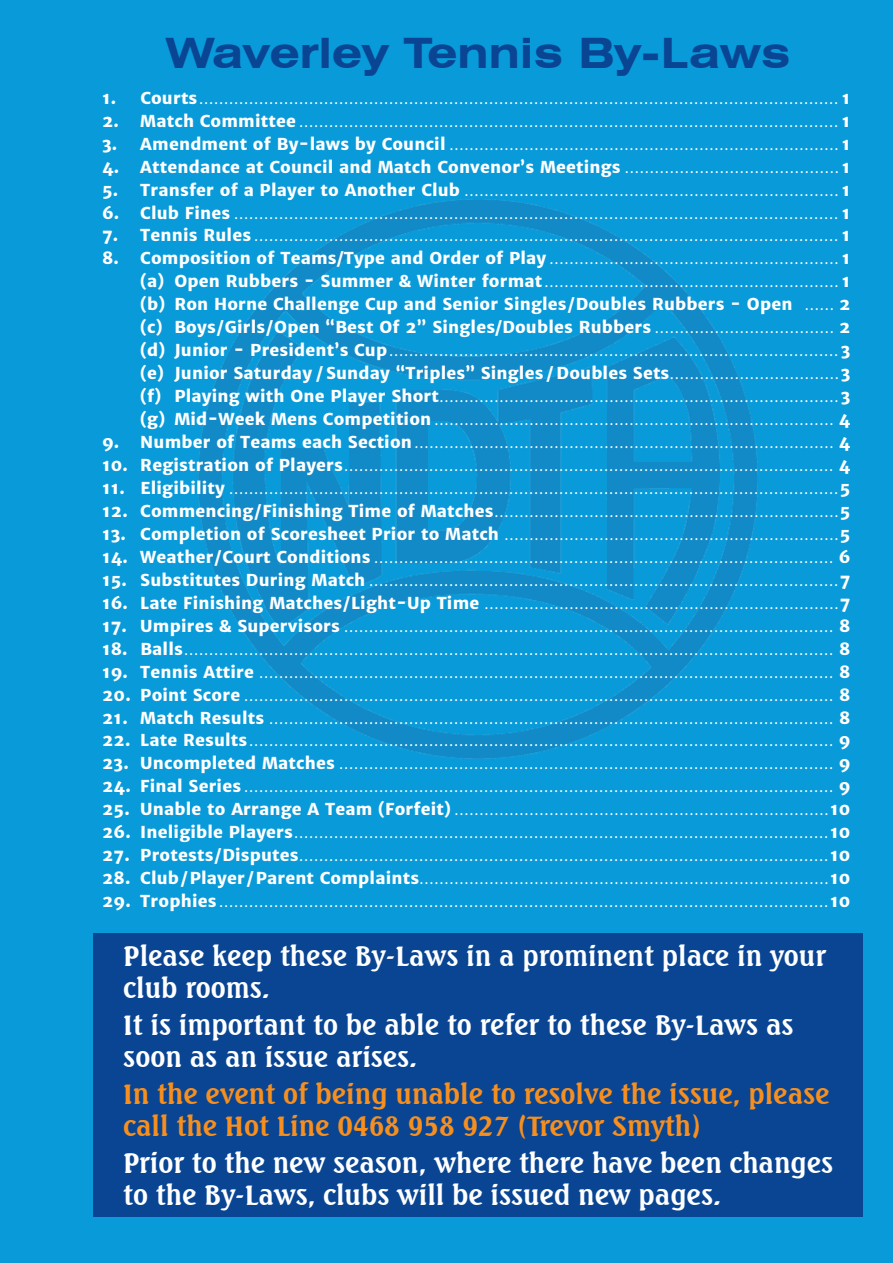
<style>
.page{position:relative;width:893px;height:1263px;background:#089ad9}
.page>*{position:absolute;margin:0;border:0;box-sizing:border-box;transform-origin:0 0}
.TOC_title{font:700 expanded 42px "Swiss 721 BT";color:#094593}
.t1{font:700 27px/32.4px "Seagull BT";color:#fff}
.t2{font:700 27px/32.4px "Seagull BT";color:#f68f1e}
.TOC_Index{font:300 16.5px "Merriweather Sans";color:#fff}
.TOC_Index_indent{font:300 16.5px "Merriweather Sans";color:#fff}
.TOC_Index_indent-2{font:800 16.5px "Merriweather Sans";letter-spacing:.01em;color:#fff}
.TOC_Index-2{font:800 16.5px "Merriweather Sans";letter-spacing:.01em;color:#fff}
.s1{font-weight:800}
.s2{font-weight:300}
</style>
<div class="page">
<img style="left:199px;top:200px;width:559px;height:559px">
<div style="left:94px;top:933px;width:769px;height:284px;background:#094593"></div>
<p class="TOC_title" style="left:166px;top:28px;width:626px">Waverley Tennis By-Laws</p>
<p class="TOC_Index" style="left:102px;top:87px;width:750px"><span class="s1">1. Courts</span>................................................................................................................................ <span class="s1">1</span></p>
<p class="TOC_Index" style="left:102px;top:110px;width:750px"><span class="s1">2. Match Committee</span> ............................................................................................................ <span class="s1">1</span></p>
<p class="TOC_Index" style="left:102px;top:133px;width:750px"><span class="s1">3. Amendment of By-laws by Council</span> .............................................................................. <span class="s1">1</span></p>
<p class="TOC_Index-2" style="left:102px;top:156px;width:750px">4. Attendance at Council and Match Convenor’s Meetings <span class="s2">...........................................</span> 1</p>
<p class="TOC_Index" style="left:102px;top:179px;width:750px"><span class="s1">5. Transfer of a Player to Another Club</span> ........................................................................... <span class="s1">1</span></p>
<p class="TOC_Index" style="left:102px;top:202px;width:750px"><span class="s1">6. Club Fines</span> ......................................................................................................................... <span class="s1">1</span></p>
<p class="TOC_Index" style="left:102px;top:225px;width:750px"><span class="s1">7. Tennis Rules</span> ..................................................................................................................... <span class="s1">1</span></p>
<p class="TOC_Index" style="left:102px;top:248px;width:750px"><span class="s1">8. Composition of Teams/Type and Order of Play</span> .......................................................... <span class="s1">1</span></p>
<p class="TOC_Index_indent" style="left:140px;top:271px;width:712px"><span class="s1">(a) Open Rubbers - Summer &amp; Winter format</span>........................................................... <span class="s1">1</span></p>
<p class="TOC_Index_indent-2" style="left:140px;top:294px;width:712px">(b) Ron Horne Challenge Cup and Senior Singles/Doubles Rubbers ‑ Open <span class="s2">......</span> 2</p>
<p class="TOC_Index_indent-2" style="left:140px;top:317px;width:712px">(c) Boys/Girls/Open “Best Of 2” Singles/Doubles Rubbers <span class="s2">....................................</span> 2</p>
<p class="TOC_Index_indent" style="left:140px;top:340px;width:712px"><span class="s1">(d) Junior ‑ President’s Cup</span>..........................................................................................<span class="s1">3</span></p>
<p class="TOC_Index_indent-2" style="left:140px;top:362px;width:712px">(e) Junior Saturday / Sunday “Triples” Singles / Doubles Sets<span class="s2">..................................</span>3</p>
<p class="TOC_Index_indent" style="left:140px;top:385px;width:712px"><span class="s1">(f) Playing with One Player Short</span>................................................................................<span class="s1">3</span></p>
<p class="TOC_Index_indent" style="left:140px;top:408px;width:712px"><span class="s1">(g) Mid-Week Mens Competition</span>................................................................................ <span class="s1">4</span></p>
<p class="TOC_Index" style="left:102px;top:431px;width:750px"><span class="s1">9. Number of Teams each Section</span>.................................................................................... <span class="s1">4</span></p>
<p class="TOC_Index" style="left:102px;top:454px;width:750px"><span class="s1">10. Registration of Players</span>.................................................................................................. <span class="s1">4</span></p>
<p class="TOC_Index" style="left:102px;top:477px;width:750px"><span class="s1">11. Eligibility</span> ..........................................................................................................................<span class="s1">5</span></p>
<p class="TOC_Index" style="left:102px;top:500px;width:750px"><span class="s1">12. Commencing/Finishing Time of Matches</span>.....................................................................<span class="s1">5</span></p>
<p class="TOC_Index" style="left:102px;top:523px;width:750px"><span class="s1">13. Completion of Scoresheet Prior to Match</span> ...................................................................<span class="s1">5</span></p>
<p class="TOC_Index" style="left:102px;top:546px;width:750px"><span class="s1">14. Weather/Court Conditions</span> ............................................................................................ <span class="s1">6</span></p>
<p class="TOC_Index" style="left:102px;top:569px;width:750px"><span class="s1">15. Substitutes During Match</span> ..............................................................................................<span class="s1">7</span></p>
<p class="TOC_Index" style="left:102px;top:592px;width:750px"><span class="s1">16. Late Finishing Matches/Light-Up Time</span> .......................................................................<span class="s1">7</span></p>
<p class="TOC_Index" style="left:102px;top:615px;width:750px"><span class="s1">17. Umpires &amp; Supervisors</span> .................................................................................................. <span class="s1">8</span></p>
<p class="TOC_Index" style="left:102px;top:638px;width:750px"><span class="s1">18. Balls</span>.................................................................................................................................. <span class="s1">8</span></p>
<p class="TOC_Index" style="left:102px;top:661px;width:750px"><span class="s1">19. Tennis Attire</span> ................................................................................................................... <span class="s1">8</span></p>
<p class="TOC_Index" style="left:102px;top:684px;width:750px"><span class="s1">20. Point Score</span> ...................................................................................................................... <span class="s1">8</span></p>
<p class="TOC_Index" style="left:102px;top:707px;width:750px"><span class="s1">21. Match Results</span> ................................................................................................................. <span class="s1">8</span></p>
<p class="TOC_Index" style="left:102px;top:730px;width:750px"><span class="s1">22. Late Results</span>..................................................................................................................... <span class="s1">9</span></p>
<p class="TOC_Index" style="left:102px;top:753px;width:750px"><span class="s1">23. Uncompleted Matches</span> ................................................................................................... <span class="s1">9</span></p>
<p class="TOC_Index" style="left:102px;top:776px;width:750px"><span class="s1">24. Final Series</span> ...................................................................................................................... <span class="s1">9</span></p>
<p class="TOC_Index" style="left:102px;top:799px;width:750px"><span class="s1">25. Unable to Arrange A Team (Forfeit)</span> ...........................................................................<span class="s1">10</span></p>
<p class="TOC_Index" style="left:102px;top:821px;width:750px"><span class="s1">26. Ineligible Players</span>...........................................................................................................<span class="s1">10</span></p>
<p class="TOC_Index" style="left:102px;top:844px;width:750px"><span class="s1">27. Protests/Disputes</span>..........................................................................................................<span class="s1">10</span></p>
<p class="TOC_Index" style="left:102px;top:867px;width:750px"><span class="s1">28. Club / Player / Parent Complaints</span>..................................................................................<span class="s1">10</span></p>
<p class="TOC_Index" style="left:102px;top:890px;width:750px"><span class="s1">29. Trophies</span> ..........................................................................................................................<span class="s1">10</span></p>
<p class="t1" style="left:123px;top:939px;width:704px">Please keep these By-Laws in a prominent place in your club rooms.</p>
<p class="t1" style="left:123px;top:1008px;width:672px">It is important to be able to refer to these By-Laws as soon as an issue arises.</p>
<p class="t2" style="left:123px;top:1077px;width:708px">In the event of being unable to resolve the issue, please call the Hot Line 0468 958 927 (Trevor Smyth)</p>
<p class="t1" style="left:123px;top:1146px;width:711px">Prior to the new season, where there have been changes to the By-Laws, clubs will be issued new pages.</p>
</div>
